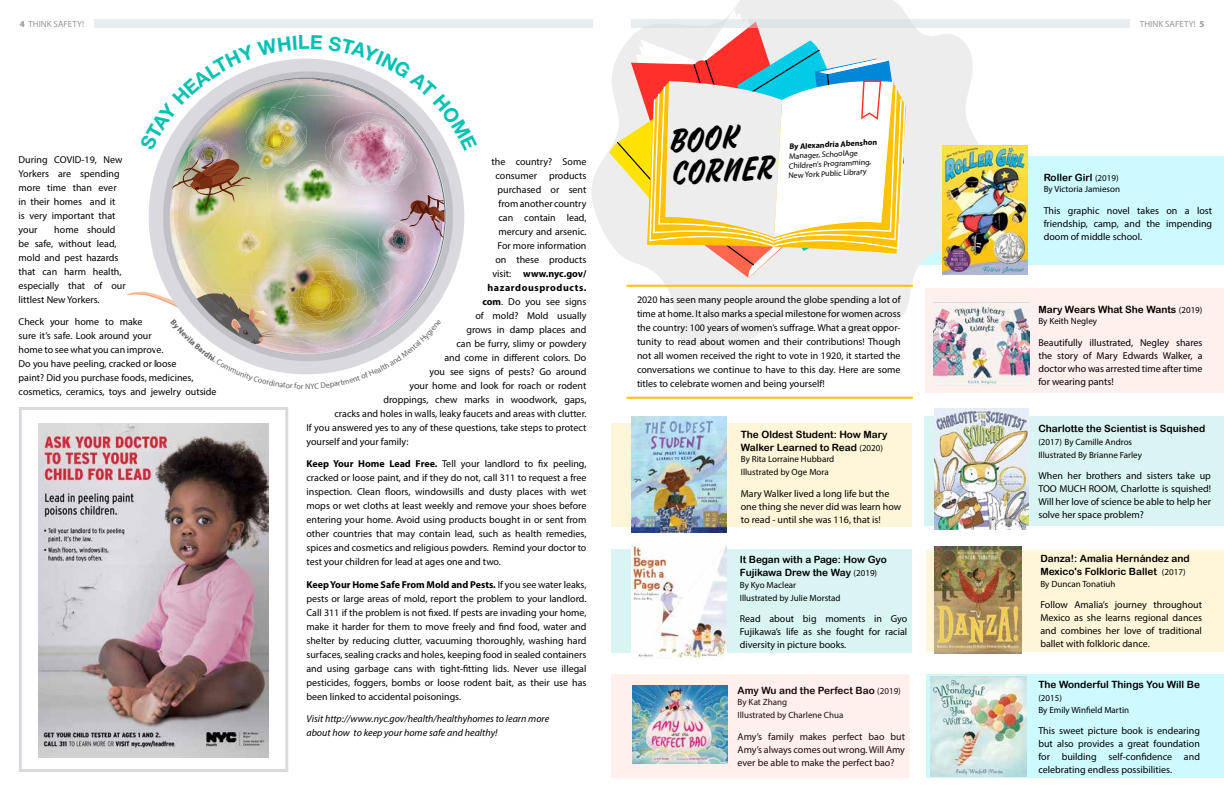
<style>
.page{position:relative;width:1224px;height:792px;background:#fff}
.page>*{position:absolute;margin:0;border:0;box-sizing:border-box;transform-origin:0 0}
.t1{font:33.8px/32.8px "Calafia";color:#000}
.t2{font:10px/14px "Myriad Pro";color:#000;text-align:justify}
.t3{font:10px/13px "Arial Rounded MT Bold";color:#000}
.t4{font:italic 10px/14px "Myriad Pro";color:#000}
.t5{font:700 10px "Myriad Pro";letter-spacing:-.005em;color:#000}
.t6{font:700 10px "Myriad Pro";letter-spacing:.06em;color:#000}
.t7{font:9px/13px "Myriad Pro";color:#000}
.t8{font:9px "Myriad Pro";color:#939598}
.t9{font:8px/9.6px "Myriad Pro";color:#000}
.t10{font:700 8px "Myriad Pro";color:#000}
.t11{font:8px "Myriad Pro";color:#636363}
.s1{font-weight:700}
.s2{font-weight:400}
.s3{font-family:"Myriad Pro";font-size:9px}
</style>
<div class="page">
<img style="left:38px;top:424px;width:231px;height:333px">
<div style="left:926px;top:675px;width:298px;height:103px;background:#cdfaff"></div>
<div style="left:611px;top:549px;width:301px;height:103px;background:#d9f5f3"></div>
<div style="left:925px;top:289px;width:299px;height:104px;background:#fff0ed"></div>
<div style="left:924px;top:417px;width:300px;height:109px;background:#d9f5f3"></div>
<div style="left:920px;top:157px;width:304px;height:108px;background:#cdfaff"></div>
<svg style="left:592px;top:0;width:407px;height:349px;fill:#ededed"></svg>
<svg style="left:609px;top:9px;width:296px;height:269px"></svg>
<img style="left:935px;top:409px;width:93px;height:121px">
<img style="left:934px;top:547px;width:88px;height:107px">
<img style="left:631px;top:542px;width:95px;height:116px">
<img style="left:934px;top:303px;width:95px;height:83px">
<img style="left:942px;top:146px;width:86px;height:128px">
<img style="left:931px;top:677px;width:95px;height:100px">
<div style="left:611px;top:423px;width:301px;height:103px;background:#fff5d9"></div>
<svg style="left:926px;top:550px;width:298px;height:101px;fill:#fff5d9"></svg>
<img style="left:631px;top:417px;width:95px;height:116px">
<div style="left:19px;top:407px;width:269px;height:365px;border:3px solid #dad9de"></div>
<img style="left:611px;top:674px;width:299px;height:103px">
<hr style="left:626px;top:285px;width:287px;height:2px;background:#ffc200">
<hr style="left:626px;top:397px;width:287px;height:2px;background:#ffc200">
<div style="left:632px;top:19px;width:498px;height:9px;background:#e7ecef"></div>
<div style="left:94px;top:19px;width:498px;height:9px;background:#e7ecef"></div>
<img style="left:126px;top:58px;width:339px;height:317px">
<p class="t8" style="left:20px;top:18px;width:66px"><span class="s1">4</span> THINK SAFETY!</p>
<p class="t8" style="left:1140px;top:18px;width:66px">THINK SAFETY! <span class="s1">5</span></p>
<p class="t2" style="left:19px;top:152px;width:106px;text-align:left">During COVID-19, New<br>Yorkers are spending more time than ever in their homes and it is very important that your</p>
<p class="t2" style="left:19px;top:222px;width:109px;text-align:left;text-indent:36px">home should be safe, without lead, mold and pest hazards that can harm health, especially that of our littlest New Yorkers.</p>
<p class="t2" style="left:19px;top:315px;width:200px;text-align:left">Check your home to make<br>sure it’s safe. Look around your<br>home to see what you can improve.<br>Do you have peeling, cracked or loose<br>paint? Did you purchase foods, medicines, cosmetics, ceramics, toys and jewelry outside</p>
<p class="t2" style="left:491px;top:154px;width:97px">the country? Some</p>
<p class="t2" style="left:495px;top:168px;width:92px">consumer products</p>
<p class="t2" style="left:497px;top:182px;width:91px">purchased or sent</p>
<p class="t2" style="left:498px;top:196px;width:89px">from another country</p>
<p class="t2" style="left:498px;top:210px;width:90px">can contain lead,</p>
<p class="t2" style="left:498px;top:224px;width:90px">mercury and arsenic.</p>
<p class="t2" style="left:497px;top:238px;width:90px">For more information</p>
<p class="t2" style="left:495px;top:252px;width:92px">on these products</p>
<p class="t5" style="left:492px;top:267px;width:95px"><span class="s2">visit:</span> www.nyc.gov/</p>
<p class="t6" style="left:487px;top:281px;width:101px">hazardousproducts.</p>
<p class="t2" style="left:482px;top:294px;width:106px"><span class="s1">com</span>. Do you see signs</p>
<p class="t2" style="left:475px;top:308px;width:113px">of mold? Mold usually</p>
<p class="t2" style="left:466px;top:322px;width:121px">grows in damp places and</p>
<p class="t2" style="left:456px;top:336px;width:131px">can be furry, slimy or powdery</p>
<p class="t2" style="left:444px;top:350px;width:143px">and come in different colors. Do</p>
<p class="t2" style="left:429px;top:364px;width:159px">you see signs of pests? Go around</p>
<p class="t2" style="left:409px;top:378px;width:178px">your home and look for roach or rodent</p>
<p class="t2" style="left:383px;top:392px;width:204px">droppings, chew marks in woodwork, gaps,</p>
<p class="t2" style="left:334px;top:406px;width:253px">cracks and holes in walls, leaky faucets and areas with clutter.</p>
<p class="t2" style="left:306px;top:420px;width:281px">If you answered yes to any of these questions, take steps to protect</p>
<p class="t2" style="left:306px;top:434px;width:104px">yourself and your family:</p>
<p class="t2" style="left:306px;top:457px;width:282px"><span class="s1">Keep Your Home Lead Free.</span> Tell your landlord to fix peeling, cracked or loose paint, and if they do not, call 311 to request a free inspection. Clean floors, windowsills and dusty places with wet mops or wet cloths at least weekly and remove your shoes before entering your home. Avoid using products bought in or sent from other countries that may contain lead, such as health remedies, spices and cosmetics and religious powders. Remind your doctor to test your children for lead at ages one and two.</p>
<p class="t2" style="left:306px;top:577px;width:282px"><span class="s1">Keep Your Home Safe From Mold and Pests.</span> If you see water leaks, pests or large areas of mold, report the problem to your landlord.<br>Call 311 if the problem is not fixed. If pests are invading your home, make it harder for them to move freely and find food, water and shelter by reducing clutter, vacuuming thoroughly, washing hard surfaces, sealing cracks and holes, keeping food in sealed containers and using garbage cans with tight-fitting lids. Never use illegal pesticides, foggers, bombs or loose rodent bait, as their use has been linked to accidental poisonings.</p>
<p class="t4" style="left:306px;top:712px;width:244px">Visit http://www.nyc.gov/health/healthyhomes to learn more about how to keep your home safe and healthy!</p>
<p class="t11" style="left:305px;top:381px;width:7px">N</p>
<h1 class="t1" style="left:667px;top:126px;width:104px;rotate:-4deg">BOOK<br>CORNER</h1>
<p class="t10" style="left:789px;top:141px;width:89px;rotate:-3deg">By Alexandria Abenshon</p>
<p class="t9" style="left:787px;top:151px;width:85px;rotate:-3deg">Manager, SchoolAge<br>Children's Programming,<br>New York Public Library</p>
<p class="t2" style="left:637px;top:292px;width:265px">2020 has seen many people around the globe spending a lot of time at home. It also marks a special milestone for women across the country: 100 years of women’s suffrage. What a great oppor&shy;tunity to read about women and their contributions! Though not all women received the right to vote in 1920, it started the conversations we continue to have to this day. Here are some titles to celebrate women and being yourself!</p>
<p class="t3" style="left:741px;top:428px;width:148px">The Oldest Student: How Mary<br>Walker Learned to Read <span class="s3">(2020)</span></p>
<p class="t7" style="left:741px;top:453px;width:95px">By Rita Lorraine Hubbard<br>Illustrated by Oge Mora</p>
<p class="t2" style="left:741px;top:487px;width:162px;line-height:13px;text-align:left">Mary Walker lived a long life but the one thing she never did was learn how to read - until she was 116, that is!</p>
<p class="t3" style="left:740px;top:553px;width:149px">It Began with a Page: How Gyo<br>Fujikawa Drew the Way <span class="s3">(2019)</span></p>
<p class="t7" style="left:740px;top:578px;width:102px">By Kyo Maclear<br>Illustrated by Julie Morstad</p>
<p class="t2" style="left:740px;top:612px;width:169px;line-height:13px">Read about big moments in Gyo Fujikawa’s life as she fought for racial diversity in picture books.</p>
<p class="t3" style="left:738px;top:683px;width:165px">Amy Wu and the Perfect Bao <span class="s3">(2019)</span></p>
<p class="t7" style="left:738px;top:695px;width:107px">By Kat Zhang<br>Illustrated by Charlene Chua</p>
<p class="t2" style="left:738px;top:730px;width:169px;line-height:13px">Amy’s family makes perfect bao but Amy’s always comes out wrong. Will Amy ever be able to make the perfect bao?</p>
<p class="t3" style="left:1044px;top:170px;width:76px">Roller Girl <span class="s3">(2019)</span></p>
<p class="t7" style="left:1044px;top:182px;width:78px">By Victoria Jamieson</p>
<p class="t2" style="left:1044px;top:204px;width:170px;line-height:13px">This graphic novel takes on a lost friendship, camp, and the impending doom of middle school.</p>
<p class="t3" style="left:1038px;top:303px;width:166px">Mary Wears What She Wants <span class="s3">(2019)</span></p>
<p class="t7" style="left:1038px;top:315px;width:60px">By Keith Negley</p>
<p class="t2" style="left:1038px;top:336px;width:166px;line-height:13px">Beautifully illustrated, Negley shares the story of Mary Edwards Walker, a doctor who was arrested time after time for wearing pants!</p>
<p class="t3" style="left:1038px;top:422px;width:168px">Charlotte the Scientist is Squished</p>
<p class="t7" style="left:1038px;top:435px;width:105px">(2017) By Camille Andros<br>Illustrated By Brianne Farley</p>
<p class="t2" style="left:1038px;top:469px;width:174px;line-height:13px">When her brothers and sisters take up TOO MUCH ROOM, Charlotte is squished!<br>Will her love of science be able to help her solve her space problem?</p>
<p class="t3" style="left:1040px;top:552px;width:151px">Danza!: Amalia Hernández and<br>Mexico's Folkloric Ballet <span class="s3">(2017)</span></p>
<p class="t7" style="left:1040px;top:577px;width:77px">By Duncan Tonatiuh</p>
<p class="t2" style="left:1040px;top:598px;width:163px;line-height:13px">Follow Amalia’s journey throughout Mexico as she learns regional dances and combines her love of traditional ballet with folkloric dance.</p>
<p class="t3" style="left:1038px;top:678px;width:163px">The Wonderful Things You Will Be</p>
<p class="t7" style="left:1038px;top:693px;width:92px;line-height:11.5px">(2015)<br>By Emily Winfield Martin</p>
<p class="t2" style="left:1038px;top:724px;width:163px;line-height:13px">This sweet picture book is endearing but also provides a great foundation for building self-confidence and celebrating endless possibilities.</p>
</div>
